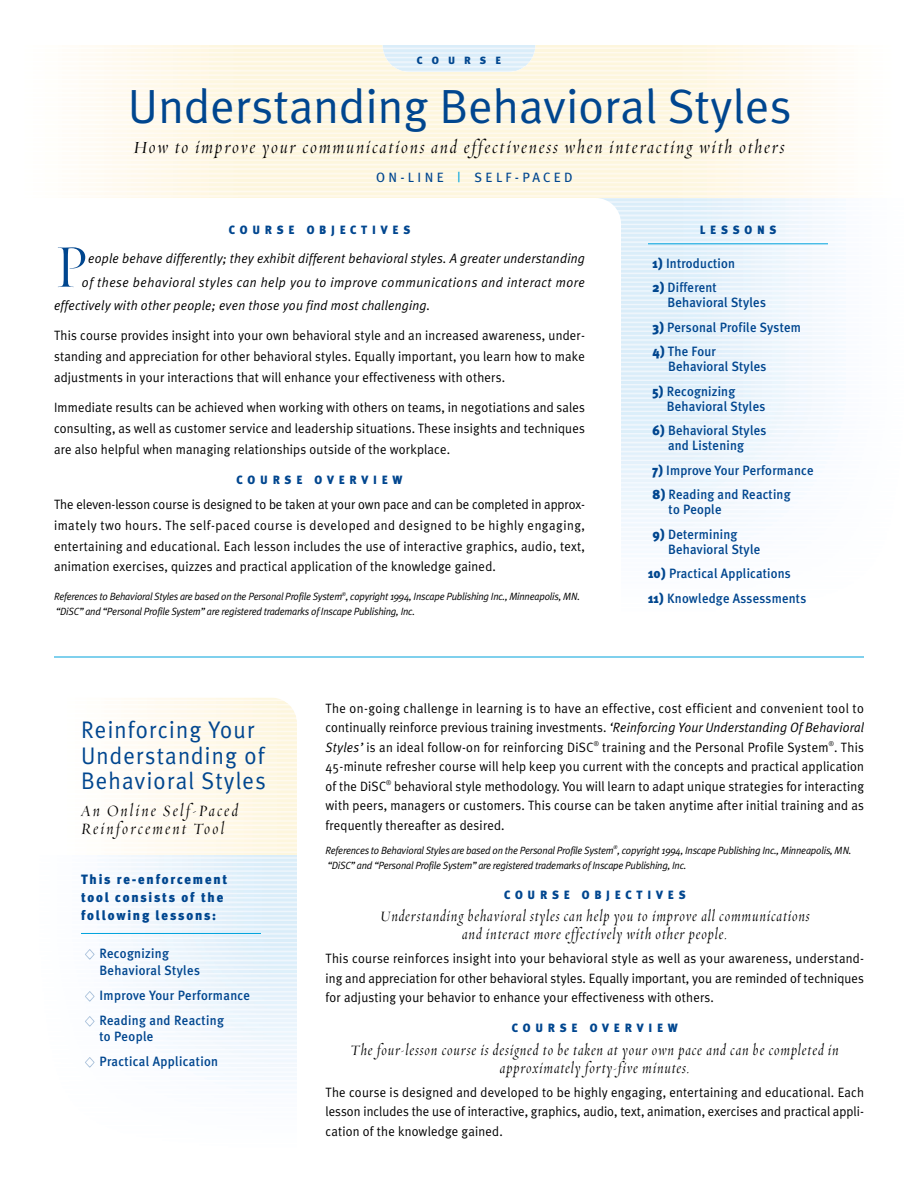
<style>
.page{position:relative;width:918px;height:1188px;background:#fff}
.page>*{position:absolute;margin:0;border:0;box-sizing:border-box;transform-origin:0 0}
.t1{font:62.25px "Requiem Fine HTF Roman";color:#00468f;scale:.95 1}
.t2{font:48px "Meta Plus Normal";letter-spacing:.005em;color:#00468f}
.t3{font:24px/25.5px "Meta Plus Normal";letter-spacing:.055em;color:#00468f;scale:.95 1}
.t4{font:19.5px "Requiem Fine HTF Italic";letter-spacing:.09em;color:#000}
.t5{font:18px/18px "Requiem Fine HTF Italic";letter-spacing:.13em;color:#000;scale:.95 1}
.t6{font:16.5px/18px "Requiem Fine HTF Italic";letter-spacing:.055em;color:#000;text-align:center;scale:.95 1}
.t7{font:13.5px/19.5px "Meta Plus Normal";letter-spacing:.015em;color:#000;text-align:justify;scale:.95 1}
.t8{font:500 13.5px/15.3px "Meta Plus";letter-spacing:.015em;color:#00468f;scale:.95 1}
.t9{font:italic 13.5px "Meta Plus Normal";letter-spacing:.015em;color:#000;scale:.95 1}
.t10{font:italic 13.5px "Meta Plus Normal";letter-spacing:.045em;color:#000;scale:.95 1}
.t11{font:900 13.5px/18px "Meta Plus";letter-spacing:.14em;color:#00468f;scale:.95 1}
.t12{font:13.5px "Meta Plus";letter-spacing:.24em;color:#00468f}
.t13{font:900 12px "Meta Plus";letter-spacing:.42em;color:#00468f;scale:.95 1}
.t14{font:italic 10.5px/15px "Meta Plus Normal";letter-spacing:-.02em;color:#000;scale:.95 1}
.t15{font:900 10.5px "Meta Plus";letter-spacing:.865em;color:#00468f}
.s1{color:#00a3dd}
.s2{font-weight:900}
.s3{font-family:"Carta";font-weight:400;font-size:9px}
.s4{font-style:italic}
</style>
<div class="page">
<img style="left:382px;top:45px;width:154px;height:27px">
<hr style="left:648px;top:243px;width:180px;height:1px;background:#00a3dd">
<hr style="left:54px;top:657px;width:810px;height:1px;background:#00a3dd">
<hr style="left:81px;top:933px;width:180px;height:1px;background:#00a3dd">
<p class="t15" style="left:417px;top:56px;width:86px">COURSE</p>
<h2 class="t2" style="left:128px;top:89px;width:665px">Understanding Behavioral Styles</h2>
<h3 class="t4" style="left:133px;top:139px;width:653px">How to improve your communications and effectiveness when interacting with others</h3>
<p class="t12" style="left:376px;top:171px;width:198px">ON-LINE <span class="s1">|</span> SELF-PACED</p>
<p class="t13" style="left:229px;top:226px;width:193px">COURSE OBJECTIVES</p>
<h1 class="t1" style="left:54px;top:242px;width:38px">P</h1>
<p class="t9" style="left:88px;top:253px;width:525px">eople behave differently; they exhibit different behavioral styles. A greater understanding</p>
<p class="t10" style="left:82px;top:276px;width:531px">of these behavioral styles can help you to improve communications and interact more</p>
<p class="t9" style="left:54px;top:300px;width:398px">effectively with other people; even those you find most challenging.</p>
<p class="t7" style="left:54px;top:326px;width:560px;line-height:20.9px">This course provides insight into your own behavioral style and an increased awareness, under&shy;standing and appreciation for other behavioral styles. Equally important, you learn how to make adjustments in your interactions that will enhance your effectiveness with others.</p>
<p class="t7" style="left:54px;top:398px;width:560px;line-height:20.9px">Immediate results can be achieved when working with others on teams, in negotiations and sales consulting, as well as customer service and leadership situations. These insights and techniques are also helpful when managing relationships outside of the workplace.</p>
<p class="t13" style="left:237px;top:475px;width:176px">COURSE OVERVIEW</p>
<p class="t7" style="left:54px;top:495px;width:561px;line-height:20.9px">The eleven-lesson course is designed to be taken at your own pace and can be completed in approx&shy;imately two hours. The self-paced course is developed and designed to be highly engaging, entertaining and educational. Each lesson includes the use of interactive graphics, audio, text, animation exercises, quizzes and practical application of the knowledge gained.</p>
<p class="t14" style="left:54px;top:589px;width:555px">References to Behavioral Styles are based on the Personal Profile System<sup>®</sup>, copyright 1994, Inscape Publishing Inc., Minneapolis, MN. “DiSC” and “Personal Profile System” are registered trademarks of Inscape Publishing, Inc.</p>
<p class="t13" style="left:700px;top:226px;width:82px">LESSONS</p>
<p class="t8" style="left:652px;top:256px;width:88px"><span class="s2">1)</span> Introduction</p>
<p class="t8" style="left:668px;top:280px;width:105px;text-indent:-15px"><span class="s2">2)</span> Different<br>Behavioral Styles</p>
<p class="t8" style="left:652px;top:320px;width:158px"><span class="s2">3)</span> Personal Profile System</p>
<p class="t8" style="left:668px;top:344px;width:105px;text-indent:-16px"><span class="s2">4)</span> The Four<br>Behavioral Styles</p>
<p class="t8" style="left:667px;top:384px;width:105px;text-indent:-14px"><span class="s2">5)</span> Recognizing<br>Behavioral Styles</p>
<p class="t8" style="left:652px;top:424px;width:122px;text-align:center"><span class="s2">6)</span> Behavioral Styles and Listening</p>
<p class="t8" style="left:652px;top:463px;width:171px"><span class="s2">7)</span> Improve Your Performance</p>
<p class="t8" style="left:669px;top:487px;width:130px;text-indent:-16px"><span class="s2">8)</span> Reading and Reacting to People</p>
<p class="t8" style="left:668px;top:527px;width:99px;text-indent:-16px"><span class="s2">9)</span> Determining<br>Behavioral Style</p>
<p class="t8" style="left:648px;top:567px;width:152px"><span class="s2">10)</span> Practical Applications</p>
<p class="t8" style="left:648px;top:591px;width:168px"><span class="s2">11)</span> Knowledge Assessments</p>
<h3 class="t3" style="left:81px;top:719px;width:196px">Reinforcing Your<br>Understanding of<br>Behavioral Styles</h3>
<h3 class="t5" style="left:81px;top:803px;width:167px">An Online Self-Paced<br>Reinforcement Tool</h3>
<p class="t11" style="left:81px;top:871px;width:156px">This re-enforcement tool consists of the following lessons:</p>
<p class="t8" style="left:99px;top:946px;width:107px;line-height:16.2px;text-indent:-14px"><span class="s3">-</span> Recognizing<br>Behavioral Styles</p>
<p class="t8" style="left:86px;top:988px;width:175px"><span class="s3">-</span> Improve Your Performance</p>
<p class="t8" style="left:99px;top:1013px;width:133px;line-height:16.2px;text-indent:-14px"><span class="s3">-</span> Reading and Reacting to People</p>
<p class="t8" style="left:86px;top:1055px;width:141px"><span class="s3">-</span> Practical Application</p>
<p class="t7" style="left:325px;top:699px;width:568px">The on-going challenge in learning is to have an effective, cost efficient and convenient tool to continually reinforce previous training investments. <span class="s4">‘Reinforcing Your Understanding Of Behavioral Styles’</span> is an ideal follow-on for reinforcing DiSC<sup>®</sup> training and the Personal Profile System<sup>®</sup>. This 45-minute refresher course will help keep you current with the concepts and practical application of the DiSC<sup>®</sup> behavioral style methodology. You will learn to adapt unique strategies for interacting with peers, managers or customers. This course can be taken anytime after initial training and as frequently thereafter as desired.</p>
<p class="t14" style="left:326px;top:843px;width:555px">References to Behavioral Styles are based on the Personal Profile System<sup>®</sup>, copyright 1994, Inscape Publishing Inc., Minneapolis, MN. “DiSC” and “Personal Profile System” are registered trademarks of Inscape Publishing, Inc.</p>
<p class="t13" style="left:504px;top:890px;width:193px">COURSE OBJECTIVES</p>
<p class="t6" style="left:380px;top:908px;width:454px">Understanding behavioral styles can help you to improve all communications and interact more effectively with other people.</p>
<p class="t7" style="left:326px;top:950px;width:568px">This course reinforces insight into your behavioral style as well as your awareness, understand&shy;ing and appreciation for other behavioral styles. Equally important, you are reminded of techniques for adjusting your behavior to enhance your effectiveness with others.</p>
<p class="t13" style="left:512px;top:1024px;width:176px">COURSE OVERVIEW</p>
<p class="t6" style="left:351px;top:1042px;width:515px">The four-lesson course is designed to be taken at your own pace and can be completed in approximately forty-five minutes.</p>
<p class="t7" style="left:326px;top:1083px;width:568px">The course is designed and developed to be highly engaging, entertaining and educational. Each lesson includes the use of interactive, graphics, audio, text, animation, exercises and practical appli&shy;cation of the knowledge gained.</p>
</div>
